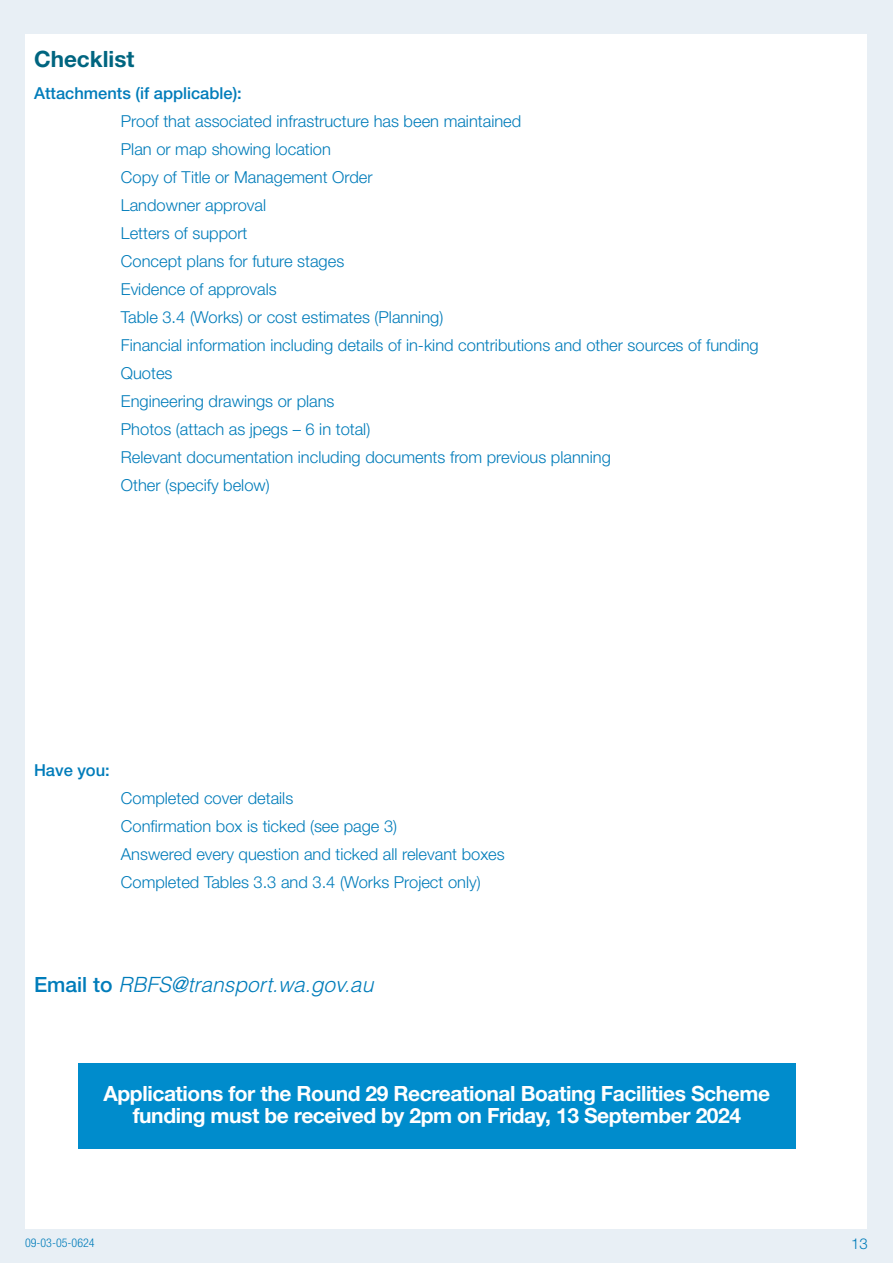
<style>
.page{position:relative;width:893px;height:1263px;background:#e8eff5}
.page>*{position:absolute;margin:0;border:0;box-sizing:border-box;transform-origin:0 0}
.H2_Blue7461{font:700 22.5px "Helvetica Neue LT Std";color:#006580}
.Statement{font:700 21px/22.5px "Helvetica Neue LT Std";letter-spacing:-.02em;color:#fff;text-align:center}
.t1{font:italic 300 21px "Helvetica LT Std";color:#007cba}
.Body{font:300 16.5px "Helvetica Neue LT Std";color:#007cba}
.t2{font:500 16.5px "Helvetica Neue LT Std";color:#007cba}
.t3{font:300 15px "Helvetica Neue LT Std";color:#007cba}
.t4{font:300 condensed 12px "Helvetica Neue LT Std";color:#007cba}
.s1{font-family:"Helvetica Neue LT Std";font-weight:500;font-style:normal}
</style>
<div class="page">
<div style="left:26px;top:34px;width:841px;height:1195px;background:#fff"></div>
<div style="left:79px;top:1063px;width:717px;height:85px;background:#008ccc"></div>
<h2 class="H2_Blue7461" style="left:34px;top:45px;width:102px">Checklist</h2>
<h3 class="t2" style="left:34px;top:84px;width:209px">Attachments (if applicable):</h3>
<p class="Body" style="left:121px;top:111px;width:402px">Proof that associated infrastructure has been maintained</p>
<p class="Body" style="left:121px;top:139px;width:211px">Plan or map showing location</p>
<p class="Body" style="left:121px;top:167px;width:253px">Copy of Title or Management Order</p>
<p class="Body" style="left:121px;top:195px;width:147px">Landowner approval</p>
<p class="Body" style="left:121px;top:223px;width:128px">Letters of support</p>
<p class="Body" style="left:121px;top:251px;width:225px">Concept plans for future stages</p>
<p class="Body" style="left:121px;top:279px;width:157px">Evidence of approvals</p>
<p class="Body" style="left:121px;top:307px;width:324px">Table 3.4 (Works) or cost estimates (Planning)</p>
<p class="Body" style="left:121px;top:335px;width:639px">Financial information including details of in-kind contributions and other sources of funding</p>
<p class="Body" style="left:121px;top:363px;width:53px">Quotes</p>
<p class="Body" style="left:121px;top:391px;width:215px">Engineering drawings or plans</p>
<p class="Body" style="left:121px;top:419px;width:251px">Photos (attach as jpegs – 6 in total)</p>
<p class="Body" style="left:121px;top:447px;width:491px">Relevant documentation including documents from previous planning</p>
<p class="Body" style="left:121px;top:475px;width:150px">Other (specify below)</p>
<h3 class="t2" style="left:34px;top:760px;width:77px">Have you:</h3>
<p class="Body" style="left:121px;top:788px;width:174px">Completed cover details</p>
<p class="Body" style="left:121px;top:816px;width:278px">Confirmation box is ticked (see page 3)</p>
<p class="Body" style="left:121px;top:844px;width:385px">Answered every question and ticked all relevant boxes</p>
<p class="Body" style="left:121px;top:872px;width:361px">Completed Tables 3.3 and 3.4 (Works Project only)</p>
<p class="t1" style="left:34px;top:971px;width:341px"><span class="s1">Email to</span> RBFS@transport.wa.gov.au</p>
<p class="Statement" style="left:104px;top:1081px;width:668px">Applications for the Round 29 Recreational Boating Facilities Scheme funding must be received by 2pm on Friday, 13 September 2024</p>
<p class="t4" style="left:25px;top:1236px;width:71px">09-03-05-0624</p>
<p class="t3" style="left:851px;top:1235px;width:18px">13</p>
</div>
